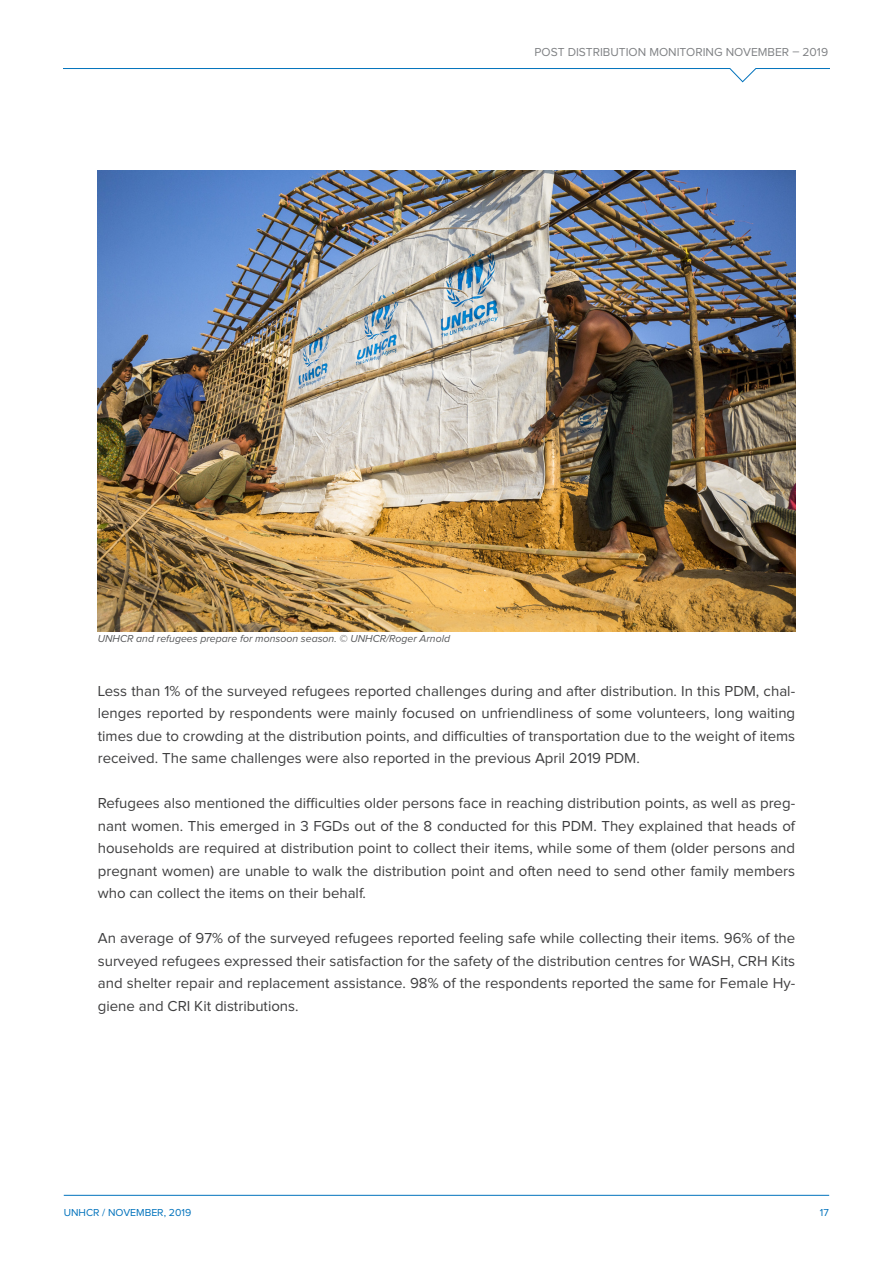
<style>
.page{position:relative;width:893px;height:1263px;background:#fff}
.page>*{position:absolute;margin:0;border:0;box-sizing:border-box;transform-origin:0 0}
.GENERIC_REPORT_-_mai{font:15px/22.5px "Proxima Nova";color:#3e3e3f;text-align:justify}
.t1{font:12px "Proxima Nova";color:#808285}
.GENERIC_REPORT_-_foo{font:italic 10.5px "Proxima Nova";color:#57585a}
.t2{font:10.5px "Proxima Nova";color:#0072bc}
</style>
<div class="page">
<svg style="left:64px;top:68px;width:765px;height:15px"></svg>
<hr style="left:64px;top:1195px;width:765px;height:1px;background:#0072bc">
<img style="left:98px;top:170px;width:697px;height:461px">
<p class="t1" style="left:535px;top:47px;width:295px">POST DISTRIBUTION MONITORING NOVEMBER – 2019</p>
<p class="GENERIC_REPORT_-_foo" style="left:98px;top:634px;width:354px">UNHCR and refugees prepare for monsoon season. © UNHCR/Roger Arnold</p>
<p class="GENERIC_REPORT_-_mai" style="left:98px;top:680px;width:699px">Less than 1% of the surveyed refugees reported challenges during and after distribution. In this PDM, chal&shy;lenges reported by respondents were mainly focused on unfriendliness of some volunteers, long waiting times due to crowding at the distribution points, and difficulties of transportation due to the weight of items received. The same challenges were also reported in the previous April 2019 PDM.</p>
<p class="GENERIC_REPORT_-_mai" style="left:98px;top:793px;width:699px">Refugees also mentioned the difficulties older persons face in reaching distribution points, as well as preg&shy;nant women. This emerged in 3 FGDs out of the 8 conducted for this PDM. They explained that heads of households are required at distribution point to collect their items, while some of them (older persons and pregnant women) are unable to walk the distribution point and often need to send other family members who can collect the items on their behalf.</p>
<p class="GENERIC_REPORT_-_mai" style="left:98px;top:928px;width:699px">An average of 97% of the surveyed refugees reported feeling safe while collecting their items. 96% of the surveyed refugees expressed their satisfaction for the safety of the distribution centres for WASH, CRH Kits and shelter repair and replacement assistance. 98% of the respondents reported the same for Female Hy&shy;giene and CRI Kit distributions.</p>
<p class="t2" style="left:64px;top:1208px;width:129px">UNHCR / NOVEMBER, 2019</p>
<p class="t2" style="left:820px;top:1208px;width:10px">17</p>
</div>
